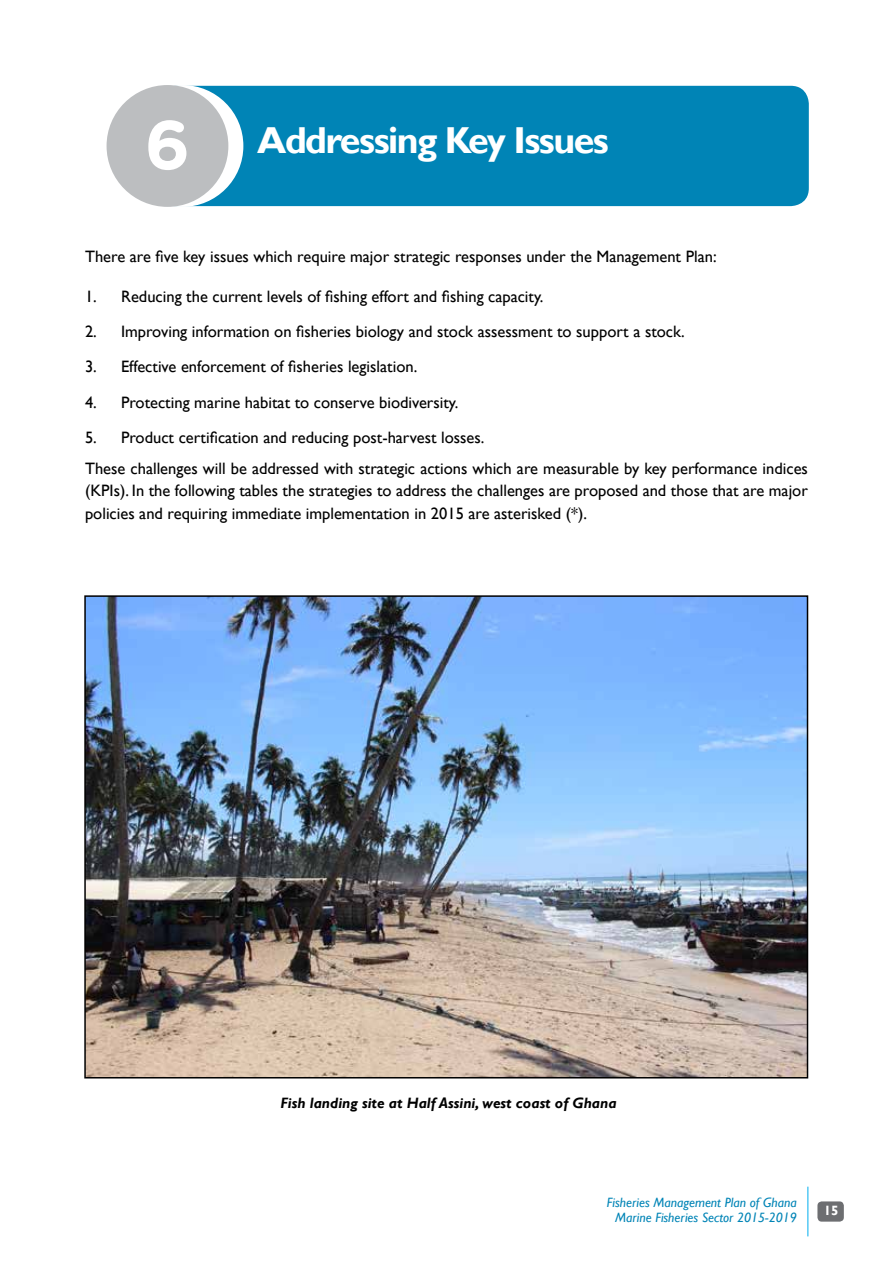
<style>
.page{position:relative;width:893px;height:1263px;background:#fff}
.page>*{position:absolute;margin:0;border:0;box-sizing:border-box;transform-origin:0 0}
.t1{font:700 37.5px "Gill Sans";letter-spacing:-.04em;color:#fff}
.t2{font:16.5px/22.5px "Gill Sans";color:#000;text-align:justify}
.t3{font:italic 700 15px "Gill Sans";color:#000}
.t4{font:italic 13.5px/14.5px "Gill Sans";color:#0084b6;text-align:center}
.t5{font:700 13.5px "Gill Sans";color:#fff}
.s1{font-family:"Gotham Rounded";font-size:69px}
</style>
<div class="page">
<div style="left:817px;top:1201px;width:27px;height:20px;background:#6d6e71;border-radius:4px"></div>
<hr style="left:807px;top:1187px;width:1px;height:49px;background:#00aeef">
<div style="left:158px;top:86px;width:651px;height:120px;background:#0084b6;border-radius:18px"></div>
<div style="left:122px;top:85px;width:121px;height:122px;background:#fff;border-radius:50%"></div>
<div style="left:107px;top:85px;width:121px;height:122px;background:#bcbec0;border-radius:50%"></div>
<img style="left:87px;top:598px;width:718px;height:477px">
<div style="left:84px;top:595px;width:724px;height:483px;border:2px solid #000"></div>
<p class="t1" style="left:145px;top:118px;width:466px"><span class="s1">6</span> Addressing Key Issues</p>
<p class="t2" style="left:85px;top:246px;width:633px">There are five key issues which require major strategic responses under the Management Plan:</p>
<p class="t2" style="left:85px;top:285px;width:460px">1. Reducing the current levels of fishing effort and fishing capacity.</p>
<p class="t2" style="left:85px;top:321px;width:601px">2. Improving information on fisheries biology and stock assessment to support a stock.</p>
<p class="t2" style="left:85px;top:356px;width:334px">3. Effective enforcement of fisheries legislation.</p>
<p class="t2" style="left:85px;top:391px;width:375px">4. Protecting marine habitat to conserve biodiversity.</p>
<p class="t2" style="left:85px;top:426px;width:401px">5. Product certification and reducing post-harvest losses.</p>
<p class="t2" style="left:85px;top:457px;width:724px">These challenges will be addressed with strategic actions which are measurable by key performance indices (KPIs). In the following tables the strategies to address the challenges are proposed and those that are major policies and requiring immediate implementation in 2015 are asterisked (*).</p>
<p class="t3" style="left:280px;top:1094px;width:338px">Fish landing site at Half Assini, west coast of Ghana</p>
<p class="t4" style="left:607px;top:1196px;width:191px">Fisheries Management Plan of Ghana<br>Marine Fisheries Sector 2015-2019</p>
<p class="t5" style="left:824px;top:1202px;width:16px">15</p>
</div>
